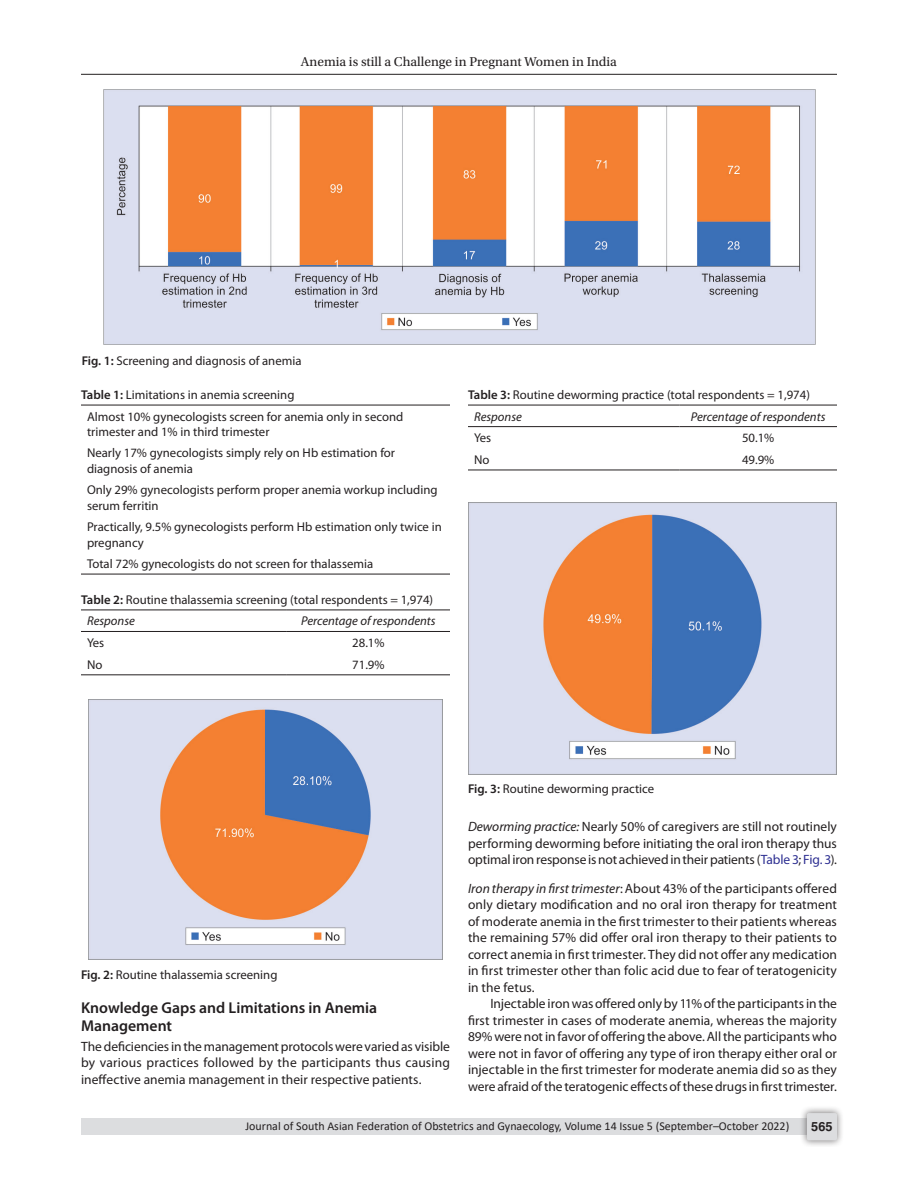
<style>
.page{position:relative;width:918px;height:1188px;background:#fff}
.page>*{position:absolute;margin:0;border:0;box-sizing:border-box;transform-origin:0 0}
.Head-2{font:600 15.75px/18px "Myriad Pro";color:#231f20}
.Para-Indent{font:13.5px/16.5px "Myriad Pro";letter-spacing:-.005em;color:#231f20;text-align:justify}
.Para-NoIndent{font:13.5px/16.5px "Myriad Pro";letter-spacing:.005em;color:#231f20;text-align:justify}
.t1{font:13.5px "Utopia Std";color:#231f20}
.TableBody{font:12.75px/15.3px "Myriad Pro";color:#231f20}
.TableCaption{font:12.75px "Myriad Pro";color:#231f20}
.FigCaption{font:12.75px "Myriad Pro";color:#231f20}
.TableHeader{font:italic 12.75px "Myriad Pro";color:#231f20}
.t2{font:700 12.75px "Helvetica LT Std";color:#231f20}
.t3{font:12px "Calibri";color:#231f20}
.s1{font-weight:600}
.s2{font-style:italic}
.s3{color:#2e3092}
</style>
<div class="page">
<hr style="left:81px;top:74px;width:756px;height:1px;background:#231f20">
<div style="left:81px;top:1119px;width:756px;height:16px;background:#dcdddf"></div>
<div style="left:800px;top:1106px;width:44px;height:41px;background:#231f20;opacity:.61"></div>
<div style="left:807px;top:1113px;width:30px;height:27px;background:#dcdddf;border-radius:2px"></div>
<hr style="left:81px;top:405px;width:369px;height:1px;background:#231f20">
<hr style="left:81px;top:574px;width:369px;height:1px;background:#231f20">
<hr style="left:81px;top:610px;width:206px;height:1px;background:#231f20">
<hr style="left:287px;top:610px;width:163px;height:1px;background:#231f20">
<hr style="left:81px;top:631px;width:206px;height:1px;background:#231f20">
<hr style="left:287px;top:631px;width:163px;height:1px;background:#231f20">
<hr style="left:81px;top:674px;width:206px;height:1px;background:#231f20">
<hr style="left:287px;top:674px;width:163px;height:1px;background:#231f20">
<img style="left:104px;top:90px;width:712px;height:255px">
<img style="left:89px;top:700px;width:353px;height:260px">
<img style="left:468px;top:503px;width:369px;height:271px">
<hr style="left:468px;top:405px;width:212px;height:1px;background:#231f20">
<hr style="left:680px;top:405px;width:157px;height:1px;background:#231f20">
<hr style="left:468px;top:426px;width:212px;height:1px;background:#231f20">
<hr style="left:680px;top:426px;width:157px;height:1px;background:#231f20">
<hr style="left:468px;top:470px;width:212px;height:1px;background:#231f20">
<hr style="left:680px;top:470px;width:157px;height:1px;background:#231f20">
<p class="t1" style="left:301px;top:55px;width:318px">Anemia is still a Challenge in Pregnant Women in India</p>
<p class="FigCaption" style="left:82px;top:353px;width:221px"><span class="s1">Fig. 1:</span> Screening and diagnosis of anemia</p>
<p class="TableCaption" style="left:81px;top:387px;width:215px"><span class="s1">Table 1:</span> Limitations in anemia screening</p>
<p class="TableBody" style="left:87px;top:408px;width:318px">Almost 10% gynecologists screen for anemia only in second trimester and 1% in third trimester</p>
<p class="TableBody" style="left:87px;top:445px;width:310px">Nearly 17% gynecologists simply rely on Hb estimation for diagnosis of anemia</p>
<p class="TableBody" style="left:87px;top:482px;width:352px">Only 29% gynecologists perform proper anemia workup including serum ferritin</p>
<p class="TableBody" style="left:87px;top:519px;width:356px">Practically, 9.5% gynecologists perform Hb estimation only twice in pregnancy</p>
<p class="TableBody" style="left:87px;top:556px;width:288px">Total 72% gynecologists do not screen for thalassemia</p>
<p class="TableCaption" style="left:81px;top:591px;width:354px"><span class="s1">Table 2:</span> Routine thalassemia screening (total respondents = 1,974)</p>
<p class="TableHeader" style="left:87px;top:613px;width:49px">Response</p>
<p class="TableHeader" style="left:301px;top:613px;width:136px">Percentage of respondents</p>
<p class="TableBody" style="left:87px;top:635px;width:19px">Yes</p>
<p class="TableBody" style="left:352px;top:635px;width:34px">28.1%</p>
<p class="TableBody" style="left:87px;top:657px;width:17px">No</p>
<p class="TableBody" style="left:352px;top:657px;width:34px">71.9%</p>
<p class="TableCaption" style="left:468px;top:387px;width:343px"><span class="s1">Table 3:</span> Routine deworming practice (total respondents = 1,974)</p>
<p class="TableHeader" style="left:474px;top:408px;width:49px">Response</p>
<p class="TableHeader" style="left:691px;top:408px;width:136px">Percentage of respondents</p>
<p class="TableBody" style="left:474px;top:430px;width:19px">Yes</p>
<p class="TableBody" style="left:742px;top:430px;width:34px">50.1%</p>
<p class="TableBody" style="left:474px;top:452px;width:17px">No</p>
<p class="TableBody" style="left:742px;top:452px;width:34px">49.9%</p>
<p class="FigCaption" style="left:81px;top:967px;width:198px"><span class="s1">Fig. 2:</span> Routine thalassemia screening</p>
<p class="Head-2" style="left:81px;top:998px;width:298px">Knowledge Gaps and Limitations in Anemia<br>Management</p>
<p class="Para-NoIndent" style="left:81px;top:1038px;width:371px">The deficiencies in the management protocols were varied as visible by various practices followed by the participants thus causing ineffective anemia management in their respective patients.</p>
<p class="FigCaption" style="left:468px;top:780px;width:188px"><span class="s1">Fig. 3:</span> Routine deworming practice</p>
<p class="Para-Indent" style="left:468px;top:818px;width:370px"><span class="s2">Deworming practice:</span> Nearly 50% of caregivers are still not routinely performing deworming before initiating the oral iron therapy thus optimal iron response is not achieved in their patients (<span class="s3">Table 3</span>; <span class="s3">Fig. 3</span>).</p>
<p class="Para-Indent" style="left:468px;top:880px;width:371px"><span class="s2">Iron therapy in first trimester</span>:About 43% of the participants offered only dietary modification and no oral iron therapy for treatment of moderate anemia in the first trimester to their patients whereas the remaining 57% did offer oral iron therapy to their patients to correct anemia in first trimester. They did not offer any medication in first trimester other than folic acid due to fear of teratogenicity in the fetus.</p>
<p class="Para-Indent" style="left:468px;top:995px;width:371px;text-indent:22px">Injectable iron was offered only by 11% of the participants in the first trimester in cases of moderate anemia, whereas the majority 89% were not in favor of offering the above. All the participants who were not in favor of offering any type of iron therapy either oral or injectable in the first trimester for moderate anemia did so as they were afraid of the teratogenic effects of these drugs in first trimester.</p>
<p class="t3" style="left:245px;top:1117px;width:546px">Journal of South Asian Federation of Obstetrics and Gynaecology, Volume 14 Issue 5 (September–October 2022)</p>
<p class="t2" style="left:811px;top:1119px;width:23px">565</p>
</div>
